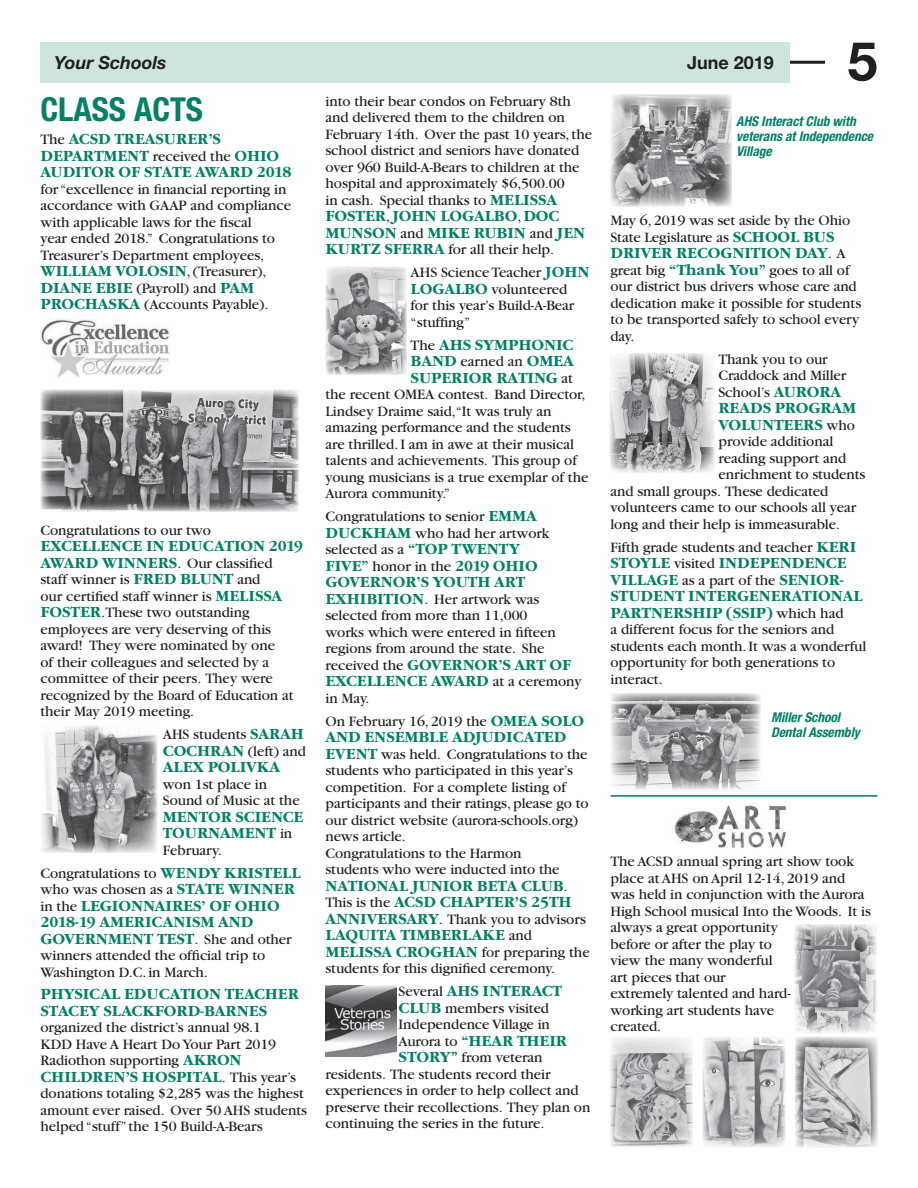
<style>
.page{position:relative;width:918px;height:1188px;background:#fff}
.page>*{position:absolute;margin:0;border:0;box-sizing:border-box;transform-origin:0 0}
.t1{font:700 54px "Helvetica Neue";color:#231f20}
.t2{font:700 condensed 33px "Helvetica Neue";color:#008164}
.t3{font:italic 700 18px "Helvetica Neue";color:#231f20}
.t4{font:700 18px "Helvetica Neue";color:#231f20}
.t5{font:15px/16.5px "Garamond";letter-spacing:-.005em;color:#231f20}
.t6{font:700 15px/16.5px "Garamond Itc T";letter-spacing:-.005em;color:#008164}
.t7{font:italic 700 condensed 13.5px/15px "Helvetica Neue";letter-spacing:-.005em;color:#008164}
.s1{font-family:"Garamond Itc T";font-weight:700;color:#008164}
.s2{font-family:"Garamond";font-weight:400;color:#231f20}
</style>
<div class="page">
<hr style="left:610px;top:795px;width:268px;height:2px;background:#008164">
<img style="left:40px;top:319px;width:130px;height:59px">
<img style="left:40px;top:390px;width:259px;height:122px">
<hr style="left:784px;top:61px;width:41px;height:3px;background:#231f20">
<div style="left:40px;top:42px;width:750px;height:40px;background:#cee4de"></div>
<img style="left:41px;top:726px;width:117px;height:127px">
<img style="left:610px;top:94px;width:122px;height:112px">
<img style="left:326px;top:986px;width:70px;height:70px">
<img style="left:610px;top:353px;width:104px;height:120px">
<img style="left:326px;top:267px;width:80px;height:108px">
<img style="left:610px;top:693px;width:151px;height:96px">
<img style="left:674px;top:805px;width:112px;height:43px">
<img style="left:610px;top:1038px;width:83px;height:109px">
<img style="left:703px;top:1037px;width:82px;height:110px">
<img style="left:795px;top:924px;width:82px;height:110px">
<img style="left:795px;top:1037px;width:83px;height:110px">
<h1 class="t1" style="left:847px;top:28px;width:32px">5</h1>
<p class="t7" style="left:736px;top:114px;width:138px">AHS Interact Club with veterans at Independence<br>Village</p>
<p class="t3" style="left:54px;top:51px;width:114px">Your Schools</p>
<p class="t4" style="left:687px;top:51px;width:88px">June 2019</p>
<p class="t5" style="left:326px;top:93px;width:268px">into their bear condos on February 8th and delivered them to the children on February 14th. Over the past 10 years, the school district and seniors have donated over 960 Build-A-Bears to children at the hospital and approximately $6,500.00<br>in cash. Special thanks to <span class="s1">MELISSA</span></p>
<p class="t6" style="left:326px;top:208px;width:261px">FOSTER<span class="s2">,</span> JOHN LOGALBO<span class="s2">,</span> DOC<br>MUNSON <span class="s2">and</span> MIKE RUBIN <span class="s2">and</span> JEN</p>
<p class="t5" style="left:411px;top:238px;width:180px;line-height:23px;text-indent:-85px"><span class="s1">KURTZ SFERRA</span> for all their help.<br>AHS Science Teacher <span class="s1">JOHN</span></p>
<p class="t5" style="left:411px;top:281px;width:165px"><span class="s1">LOGALBO</span> volunteered for this year’s Build-A-Bear “stuffing”</p>
<p class="t6" style="left:411px;top:337px;width:165px;text-align:justify"><span class="s2">The</span> AHS SYMPHONIC BAND <span class="s2">earned an</span> OMEA SUPERIOR RATING <span class="s2">at</span></p>
<p class="t5" style="left:326px;top:387px;width:265px">the recent OMEA contest. Band Director, Lindsey Draime said,“It was truly an amazing performance and the students are thrilled. I am in awe at their musical talents and achievements. This group of young musicians is a true exemplar of the Aurora community.”</p>
<p class="t5" style="left:326px;top:509px;width:225px">Congratulations to senior <span class="s1">EMMA<br>DUCKHAM</span> who had her artwork selected as a <span class="s1">“TOP TWENTY</span></p>
<p class="t6" style="left:326px;top:558px;width:214px">FIVE” <span class="s2">honor in the</span> 2019 OHIO<br>GOVERNOR’S YOUTH ART</p>
<p class="t5" style="left:326px;top:591px;width:232px"><span class="s1">EXHIBITION</span>. Her artwork was selected from more than 11,000 works which were entered in fifteen regions from around the state. She</p>
<p class="t6" style="left:326px;top:657px;width:258px"><span class="s2">received the</span> GOVERNOR’S ART OF<br>EXCELLENCE AWARD <span class="s2">at a ceremony</span></p>
<p class="t5" style="left:326px;top:687px;width:260px;line-height:23px">in May.<br>On February 16, 2019 the <span class="s1">OMEA SOLO</span></p>
<p class="t6" style="left:326px;top:729px;width:242px">AND ENSEMBLE ADJUDICATED</p>
<p class="t5" style="left:326px;top:746px;width:265px"><span class="s1">EVENT</span> was held. Congratulations to the students who participated in this year’s competition. For a complete listing of participants and their ratings, please go to our district website (aurora-schools.org) news article.<br>Congratulations to the Harmon<br>students who were inducted into the</p>
<p class="t6" style="left:326px;top:878px;width:248px">NATIONAL JUNIOR BETA CLUB<span class="s2">.<br>This is the</span> ACSD CHAPTER’S 25TH</p>
<p class="t5" style="left:326px;top:911px;width:262px"><span class="s1">ANNIVERSARY</span>. Thank you to advisors</p>
<p class="t6" style="left:326px;top:927px;width:208px">LAQUITA TIMBERLAKE <span class="s2">and</span></p>
<p class="t5" style="left:326px;top:944px;width:266px"><span class="s1">MELISSA CROGHAN</span> for preparing the students for this dignified ceremony.</p>
<p class="t6" style="left:399px;top:983px;width:165px"><span class="s2">Several</span> AHS INTERACT</p>
<p class="t5" style="left:399px;top:1000px;width:153px"><span class="s1">CLUB</span> members visited<br>Independence Village in</p>
<p class="t6" style="left:399px;top:1033px;width:170px"><span class="s2">Aurora to</span> “HEAR THEIR</p>
<p class="t5" style="left:326px;top:1049px;width:266px;text-indent:73px"><span class="s1">STORY”</span> from veteran residents. The students record their experiences in order to help collect and preserve their recollections. They plan on continuing the series in the future.</p>
<h2 class="t2" style="left:40px;top:90px;width:164px">CLASS ACTS</h2>
<p class="t6" style="left:40px;top:131px;width:252px"><span class="s2">The</span> ACSD TREASURER’S<br>DEPARTMENT <span class="s2">received the</span> OHIO<br>AUDITOR OF STATE AWARD 2018</p>
<p class="t5" style="left:40px;top:181px;width:252px">for “excellence in financial reporting in accordance with GAAP and compliance with applicable laws for the fiscal<br>year ended 2018.” Congratulations to Treasurer’s Department employees,</p>
<p class="t6" style="left:40px;top:263px;width:227px">WILLIAM VOLOSIN<span class="s2">, (Treasurer),<br></span>DIANE EBIE <span class="s2">(Payroll) and</span> PAM</p>
<p class="t5" style="left:40px;top:297px;width:230px"><span class="s1">PROCHASKA</span> (Accounts Payable).</p>
<p class="t5" style="left:610px;top:213px;width:241px">May 6, 2019 was set aside by the Ohio<br>State Legislature as <span class="s1">SCHOOL BUS</span></p>
<p class="t6" style="left:610px;top:245px;width:237px">DRIVER RECOGNITION DAY<span class="s2">. A</span></p>
<p class="t5" style="left:610px;top:262px;width:252px">great big <span class="s1">“Thank You”</span> goes to all of our district bus drivers whose care and dedication make it possible for students to be transported safely to school every day.</p>
<p class="t5" style="left:718px;top:351px;width:129px">Thank you to our<br>Craddock and Miller<br>School’s <span class="s1">AURORA</span></p>
<p class="t6" style="left:718px;top:400px;width:139px">READS PROGRAM<br>VOLUNTEERS <span class="s2">who</span></p>
<p class="t5" style="left:718px;top:434px;width:116px">provide additional</p>
<p class="t5" style="left:718px;top:450px;width:129px">reading support and</p>
<p class="t5" style="left:718px;top:467px;width:149px">enrichment to students</p>
<p class="t5" style="left:610px;top:483px;width:219px">and small groups. These dedicated</p>
<p class="t5" style="left:610px;top:500px;width:247px">volunteers came to our schools all year</p>
<p class="t5" style="left:610px;top:516px;width:231px">long and their help is immeasurable.</p>
<p class="t5" style="left:610px;top:539px;width:247px">Fifth grade students and teacher <span class="s1">KERI</span></p>
<p class="t6" style="left:610px;top:555px;width:254px">STOYLE <span class="s2">visited</span> INDEPENDENCE<br>VILLAGE <span class="s2">as a part of the</span> SENIOR-<br>STUDENT INTERGENERATIONAL<br>PARTNERSHIP (SSIP) <span class="s2">which had</span></p>
<p class="t5" style="left:610px;top:621px;width:257px">a different focus for the seniors and students each month. It was a wonderful opportunity for both generations to interact.</p>
<p class="t7" style="left:771px;top:710px;width:90px">Miller School<br>Dental Assembly</p>
<p class="t5" style="left:40px;top:522px;width:172px">Congratulations to our two</p>
<p class="t6" style="left:40px;top:538px;width:264px">EXCELLENCE IN EDUCATION 2019</p>
<p class="t5" style="left:40px;top:555px;width:254px"><span class="s1">AWARD WINNERS</span>. Our classified staff winner is <span class="s1">FRED BLUNT</span> and<br>our certified staff winner is <span class="s1">MELISSA FOSTER</span>.These two outstanding employees are very deserving of this award! They were nominated by one<br>of their colleagues and selected by a committee of their peers. They were recognized by the Board of Education at their May 2019 meeting.</p>
<p class="t5" style="left:163px;top:726px;width:145px">AHS students <span class="s1">SARAH<br>COCHRAN</span> (left) and</p>
<p class="t6" style="left:163px;top:759px;width:119px">ALEX POLIVKA</p>
<p class="t5" style="left:163px;top:776px;width:138px">won 1st place in<br>Sound of Music at the</p>
<p class="t6" style="left:163px;top:808px;width:142px">MENTOR SCIENCE<br>TOURNAMENT <span class="s2">in</span></p>
<p class="t5" style="left:40px;top:839px;width:262px;line-height:23px;text-indent:122px">February.<br>Congratulations to <span class="s1">WENDY KRISTELL</span></p>
<p class="t5" style="left:40px;top:881px;width:256px">who was chosen as a <span class="s1">STATE WINNER</span></p>
<p class="t6" style="left:40px;top:897px;width:253px"><span class="s2">in the</span> LEGIONNAIRES’ OF OHIO<br>2018-19 AMERICANISM AND<br>GOVERNMENT TEST<span class="s2">. She and other</span></p>
<p class="t5" style="left:40px;top:947px;width:226px">winners attended the official trip to<br>Washington D.C. in March.</p>
<p class="t6" style="left:40px;top:986px;width:260px">PHYSICAL EDUCATION TEACHER<br>STACEY SLACKFORD-BARNES</p>
<p class="t5" style="left:40px;top:1020px;width:237px">organized the district’s annual 98.1<br>KDD Have A Heart Do Your Part 2019<br>Radiothon supporting <span class="s1">AKRON</span></p>
<p class="t6" style="left:40px;top:1069px;width:257px">CHILDREN’S HOSPITAL<span class="s2">. This year’s</span></p>
<p class="t5" style="left:40px;top:1086px;width:268px">donations totaling $2,285 was the highest amount ever raised. Over 50 AHS students helped “stuff” the 150 Build-A-Bears</p>
<p class="t5" style="left:610px;top:853px;width:262px">The ACSD annual spring art show took place at AHS on April 12-14, 2019 and was held in conjunction with the Aurora<br>High School musical Into the Woods. It is always a great opportunity<br>before or after the play to<br>view the many wonderful<br>art pieces that our<br>extremely talented and hard-<br>working art students have<br>created.</p>
</div>
